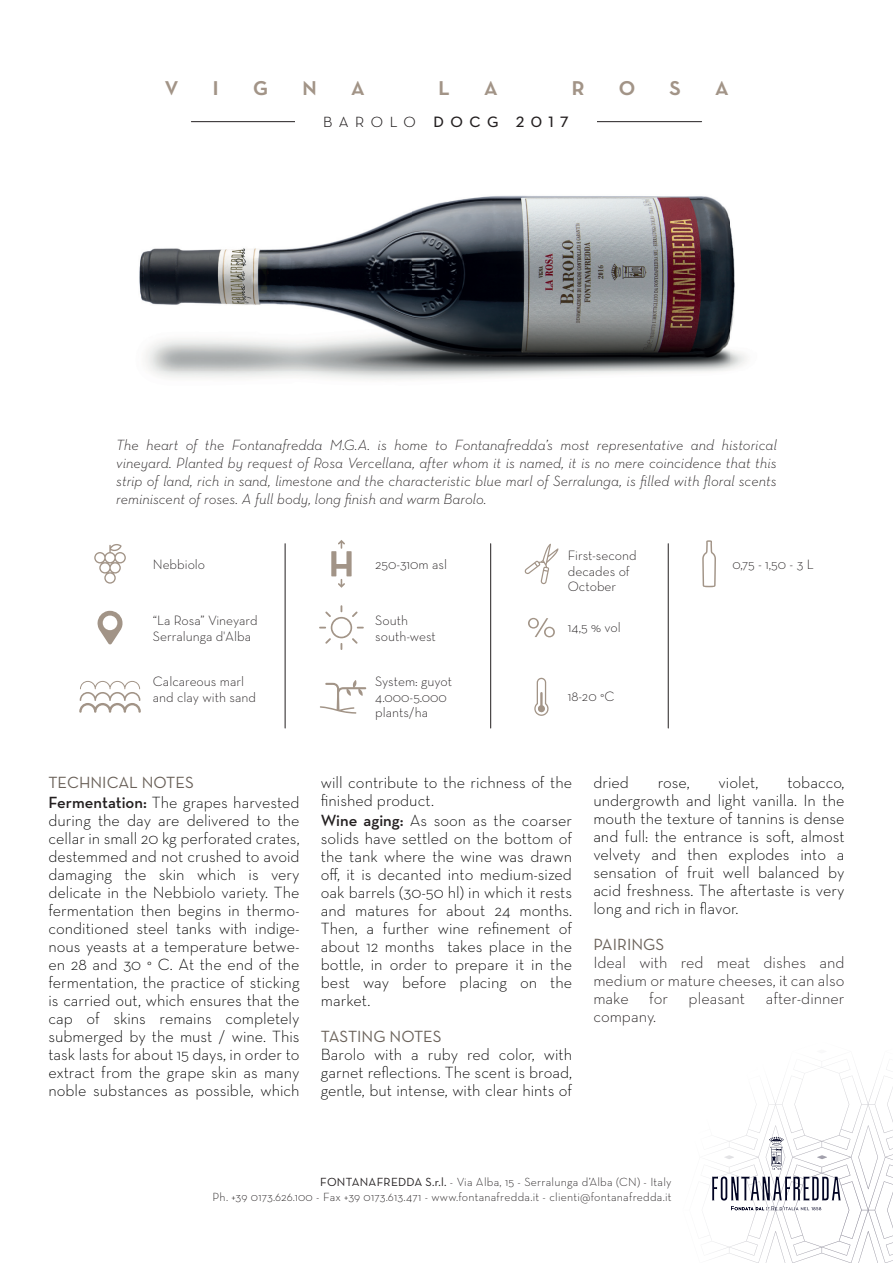
<style>
.page{position:relative;width:893px;height:1263px;background:#fff}
.page>*{position:absolute;margin:0;border:0;box-sizing:border-box;transform-origin:0 0}
.t1{font:27px "Neutra Text Demi SC";color:#a29487}
.t2{font:20.7px "Neutra Text Book SC";letter-spacing:.275em;color:#231f20}
.t3{font:300 16.5px/18px "Neutra Text";color:#000001;text-align:justify}
.t4{font:300 16.5px/18px "Neutra Text";color:#231f20;text-align:justify}
.t5{font:16.5px "Neutra Text";color:#6a6159}
.t6{font:italic 300 15px/18px "Neutra Text";color:#231f20;text-align:justify}
.t7{font:300 13.8px/15.5px "Neutra Text";color:#231f20}
.t8{font:300 12px/14.4px "Neutra Text";letter-spacing:.02em;color:#231f20;text-align:right}
.s1{font-family:"Neutra Text Light SC Alt"}
.s2{font-weight:400;color:#6a6159}
.s3{font-weight:600;color:#231f20}
.s4{font-weight:400}
</style>
<div class="page">
<img style="left:139px;top:122px;width:608px;height:258px">
<img style="left:709px;top:1067px;width:184px;height:196px">
<svg style="left:712px;top:1137px;width:129px;height:73px"></svg>
<hr style="left:191px;top:121px;width:511px;height:1px;background:#231f20">
<div style="left:296px;top:113px;width:301px;height:17px;background:#fff"></div>
<svg style="left:702px;top:540px;width:14px;height:47px"></svg>
<svg style="left:534px;top:678px;width:15px;height:38px"></svg>
<svg style="left:528px;top:618px;width:27px;height:19px"></svg>
<svg style="left:524px;top:544px;width:34px;height:40px"></svg>
<svg style="left:320px;top:680px;width:46px;height:34px"></svg>
<svg style="left:331px;top:540px;width:21px;height:48px"></svg>
<svg style="left:319px;top:605px;width:45px;height:45px"></svg>
<svg style="left:97px;top:611px;width:26px;height:33px"></svg>
<svg style="left:94px;top:544px;width:32px;height:40px"></svg>
<svg style="left:79px;top:681px;width:62px;height:32px"></svg>
<hr style="left:285px;top:544px;width:1px;height:184px;background:#231f20">
<hr style="left:668px;top:544px;width:1px;height:184px;background:#231f20">
<hr style="left:490px;top:544px;width:1px;height:184px;background:#231f20">
<h1 class="t1" style="left:164px;top:69px;width:16px">v</h1>
<h1 class="t1" style="left:212px;top:69px;width:8px">i</h1>
<h1 class="t1" style="left:253px;top:69px;width:17px">g</h1>
<h1 class="t1" style="left:302px;top:69px;width:16px">n</h1>
<h1 class="t1" style="left:351px;top:69px;width:16px">a</h1>
<h1 class="t1" style="left:438px;top:69px;width:13px">l</h1>
<h1 class="t1" style="left:484px;top:69px;width:16px">a</h1>
<h1 class="t1" style="left:571px;top:69px;width:15px">r</h1>
<h1 class="t1" style="left:618px;top:69px;width:112px">osa</h1>
<p class="t2" style="left:323px;top:107px;width:248px"><span class="s1">barolo</span> docg 2017</p>
<p class="t6" style="left:116px;top:436px;width:662px">The heart of the Fontanafredda M.G.A. is home to Fontanafredda’s most representative and historical vineyard. Planted by request of Rosa Vercellana, after whom it is named, it is no mere coincidence that this strip of land, rich in sand, limestone and the characteristic blue marl of Serralunga, is filled with floral scents reminiscent of roses. A full body, long finish and warm Barolo.</p>
<p class="t7" style="left:153px;top:556px;width:54px">Nebbiolo</p>
<p class="t7" style="left:375px;top:556px;width:73px">250-310m asl</p>
<p class="t7" style="left:568px;top:548px;width:70px">First-second decades of<br>October</p>
<p class="t7" style="left:732px;top:556px;width:83px">0,75 - 1,50 - 3 L</p>
<p class="t7" style="left:153px;top:612px;width:106px">“La Rosa” Vineyard<br>Serralunga d'Alba</p>
<p class="t7" style="left:375px;top:612px;width:62px">South south-west</p>
<p class="t7" style="left:568px;top:619px;width:54px">14,5 % vol</p>
<p class="t7" style="left:153px;top:673px;width:105px">Calcareous marl and clay with sand</p>
<p class="t7" style="left:375px;top:673px;width:79px">System: guyot<br>4.000-5.000 plants/ha</p>
<p class="t7" style="left:568px;top:688px;width:48px">18-20 °C</p>
<p class="t3" style="left:48px;top:772px;width:253px;line-height:19.8px"><span class="s2">TECHNICAL NOTES<br></span><span class="s3">Fermentation:</span> The grapes harvested</p>
<p class="t3" style="left:48px;top:810px;width:253px">during the day are delivered to the cellar in small 20 kg perforated crates, destemmed and not crushed to avoid damaging the skin which is very delicate in the Nebbiolo variety. The fermentation then begins in thermo&shy;conditioned steel tanks with indige&shy;nous yeasts at a temperature betwe&shy;en 28 and 30 ° C. At the end of the fermentation, the practice of sticking is carried out, which ensures that the cap of skins remains completely submerged by the must / wine. This task lasts for about 15 days, in order to extract from the grape skin as many noble substances as possible, which</p>
<p class="t3" style="left:321px;top:773px;width:253px">will contribute to the richness of the finished product.</p>
<p class="t3" style="left:321px;top:810px;width:253px"><span class="s3">Wine aging:</span> As soon as the coarser solids have settled on the bottom of the tank where the wine was drawn off, it is decanted into medium-sized oak barrels (30-50 hl) in which it rests and matures for about 24 months.<br>Then, a further wine refinement of about 12 months takes place in the bottle, in order to prepare it in the best way before placing on the market.</p>
<p class="t5" style="left:321px;top:1026px;width:122px">TASTING NOTES</p>
<p class="t3" style="left:321px;top:1045px;width:253px">Barolo with a ruby red color, with garnet reflections. The scent is broad, gentle, but intense, with clear hints of</p>
<p class="t3" style="left:593px;top:773px;width:253px;text-indent:194px">tobacco, undergrowth and light vanilla. In the mouth the texture of tannins is dense and full: the entrance is soft, almost velvety and then explodes into a sensation of fruit well balanced by acid freshness. The aftertaste is very long and rich in flavor.</p>
<p class="t5" style="left:593px;top:934px;width:72px">PAIRINGS</p>
<p class="t4" style="left:593px;top:953px;width:253px">Ideal with red meat dishes and medium or mature cheeses, it can also make for pleasant after-dinner company.</p>
<p class="t3" style="left:593px;top:773px;width:37px">dried</p>
<p class="t3" style="left:658px;top:773px;width:33px">rose,</p>
<p class="t3" style="left:719px;top:773px;width:41px">violet,</p>
<p class="t8" style="left:213px;top:1175px;width:460px"><span class="s4">FONTANAFREDDA S.r.l.</span> - Via Alba, 15 - Serralunga d’Alba (CN) - Italy<br>Ph. +39 0173.626.100 - Fax +39 0173.613.471 - www.fontanafredda.it - clienti@fontanafredda.it</p>
</div>
